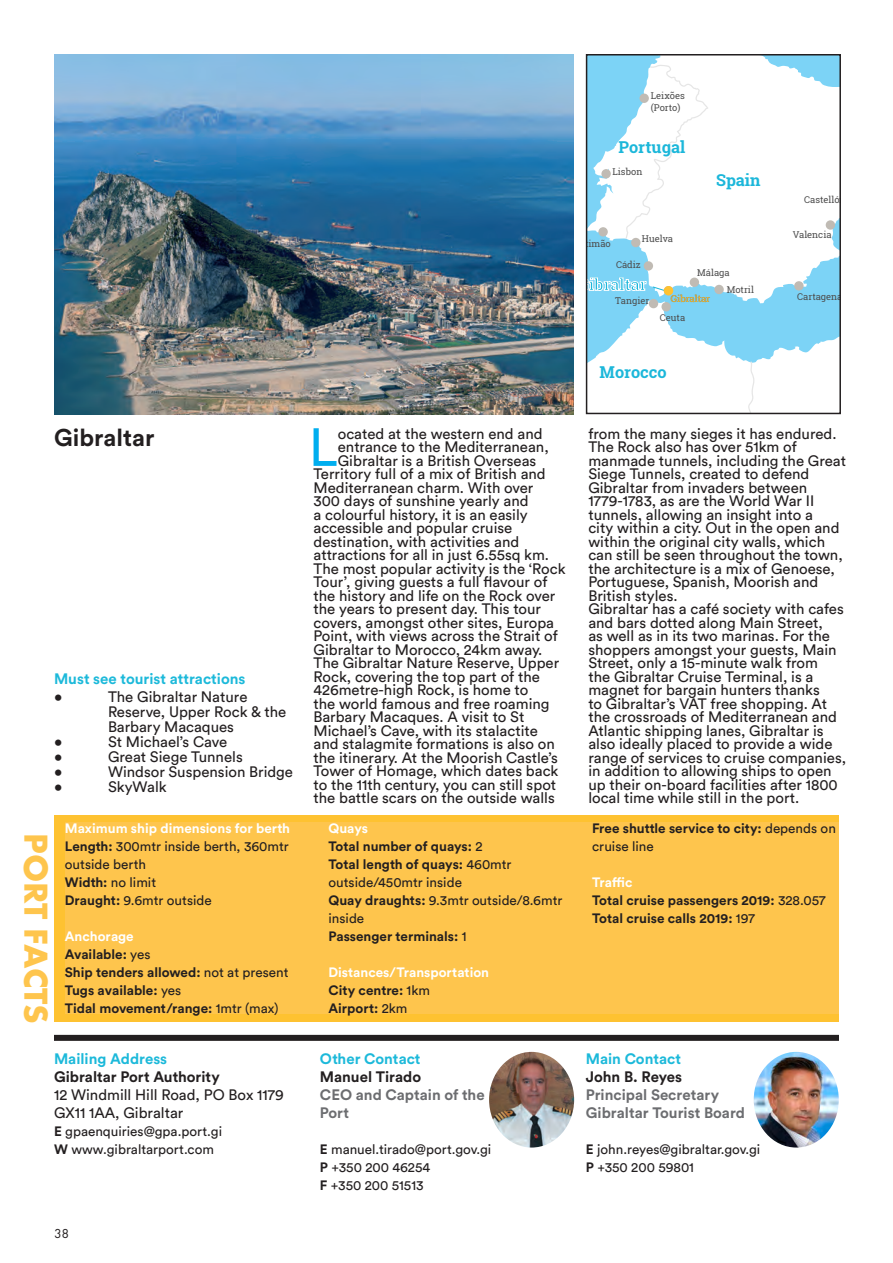
<style>
.page{position:relative;width:893px;height:1263px;background:#fff}
.page>*{position:absolute;margin:0;border:0;box-sizing:border-box;transform-origin:0 0}
.t1{font:53.1px "Circular Std";color:#00aeef}
.t2{font:700 34.5px "Futura TOT";color:#fec54d}
.t3{font:700 26.7px "Futura PT";color:#231f20}
.t4{font:700 24px "Circular Std";color:#231f20}
.t5{font:700 16.35px "Roboto Slab";color:#1cb7da}
.t6{font:15px/13.5px "Circular Std";color:#231f20}
.t7{font:700 15px "Circular Std";color:#1cb9da}
.t8{font:700 15px/18px "Circular Std";color:#6c6d70}
.t9{font:700 15px "Circular Std";color:#231f20}
.t10{font:13.5px/18px "Circular Std";color:#231f20}
.t11{font:700 13.5px/18px "Circular Std";color:#231f20}
.t12{font:700 13.5px "Circular Std";color:#fff}
.t13{font:13.5px "Futura TOT Boo";color:#231f20}
.t14{font:9.3px/11.2px "Roboto Slab";color:#4d4d4d}
.t15{font:9.3px "Roboto Slab";color:#fec231}
.s1{font-weight:700}
.s2{font-weight:400}
</style>
<div class="page">
<img style="left:54px;top:54px;width:519px;height:360px">
<div style="left:54px;top:815px;width:785px;height:207px;background:#fec231"></div>
<div style="left:65px;top:822px;width:774px;height:192px;background:#fec54d"></div>
<div style="left:54px;top:1035px;width:785px;height:6px;background:#231f20"></div>
<img style="left:489px;top:1052px;width:85px;height:95px">
<img style="left:754px;top:1052px;width:85px;height:95px">
<svg style="left:589px;top:57px;width:249px;height:324px"></svg>
<svg style="left:748px;top:361px;width:6px;height:50px"></svg>
<svg style="left:625px;top:65px;width:83px;height:174px"></svg>
<div style="left:649px;top:299px;width:9px;height:9px;background:#c0bbb4;border-radius:50%"></div>
<div style="left:601px;top:169px;width:10px;height:9px;background:#c0bbb4;border-radius:50%"></div>
<div style="left:598px;top:227px;width:10px;height:10px;background:#c0bbb4;border-radius:50%"></div>
<div style="left:631px;top:238px;width:9px;height:9px;background:#c0bbb4;border-radius:50%"></div>
<div style="left:714px;top:285px;width:10px;height:9px;background:#c0bbb4;border-radius:50%"></div>
<div style="left:794px;top:281px;width:10px;height:10px;background:#c0bbb4;border-radius:50%"></div>
<div style="left:826px;top:220px;width:9px;height:10px;background:#c0bbb4;border-radius:50%"></div>
<div style="left:690px;top:278px;width:9px;height:9px;background:#c0bbb4;border-radius:50%"></div>
<div style="left:661px;top:302px;width:10px;height:9px;background:#c0bbb4;border-radius:50%"></div>
<div style="left:644px;top:261px;width:9px;height:10px;background:#c0bbb4;border-radius:50%"></div>
<div style="left:639px;top:94px;width:10px;height:9px;background:#c0bbb4;border-radius:50%"></div>
<svg style="left:589px;top:278px;width:77px;height:14px"></svg>
<div style="left:664px;top:286px;width:9px;height:9px;background:#fec231;border-radius:50%"></div>
<svg style="left:664px;top:301px;width:7px;height:2px"></svg>
<div style="left:586px;top:54px;width:255px;height:360px;border:2px solid #231f20"></div>
<p class="t4" style="left:54px;top:422px;width:102px">Gibraltar</p>
<p class="t7" style="left:54px;top:669px;width:193px">Must see tourist attractions</p>
<p class="t6" style="left:54px;top:689px;width:10px">•</p>
<p class="t6" style="left:108px;top:689px;width:180px;line-height:15px">The Gibraltar Nature<br>Reserve, Upper Rock &amp; the<br>Barbary Macaques</p>
<p class="t6" style="left:54px;top:734px;width:10px">•</p>
<p class="t6" style="left:108px;top:734px;width:121px">St Michael’s Cave</p>
<p class="t6" style="left:54px;top:749px;width:10px">•</p>
<p class="t6" style="left:108px;top:749px;width:136px">Great Siege Tunnels</p>
<p class="t6" style="left:54px;top:764px;width:10px">•</p>
<p class="t6" style="left:108px;top:764px;width:187px">Windsor Suspension Bridge</p>
<p class="t6" style="left:54px;top:779px;width:10px">•</p>
<p class="t6" style="left:108px;top:779px;width:60px">SkyWalk</p>
<p class="t2" style="left:58px;top:833px;width:193px;rotate:90deg">PORT FACTS</p>
<p class="t12" style="left:65px;top:820px;width:227px">Maximum ship dimensions for berth</p>
<p class="t10" style="left:65px;top:837px;width:225px"><span class="s1">Length:</span> 300mtr inside berth, 360mtr outside berth</p>
<p class="t10" style="left:65px;top:873px;width:93px"><span class="s1">Width:</span> no limit</p>
<p class="t10" style="left:65px;top:891px;width:148px"><span class="s1">Draught:</span> 9.6mtr outside</p>
<p class="t12" style="left:65px;top:928px;width:70px">Anchorage</p>
<p class="t11" style="left:65px;top:945px;width:87px">Available: <span class="s2">yes</span></p>
<p class="t11" style="left:65px;top:963px;width:225px">Ship tenders allowed: <span class="s2">not at present</span></p>
<p class="t11" style="left:65px;top:981px;width:118px">Tugs available: <span class="s2">yes</span></p>
<p class="t11" style="left:65px;top:999px;width:215px">Tidal movement/range: <span class="s2">1mtr (max)</span></p>
<p class="t7" style="left:54px;top:1049px;width:115px">Mailing Address</p>
<p class="t9" style="left:54px;top:1067px;width:167px">Gibraltar Port Authority</p>
<p class="t6" style="left:54px;top:1088px;width:231px">12 Windmill Hill Road, PO Box 1179</p>
<p class="t6" style="left:54px;top:1106px;width:131px">GX11 1AA, Gibraltar</p>
<p class="t10" style="left:54px;top:1122px;width:170px"><span class="s1">E</span> gpaenquiries@gpa.port.gi</p>
<p class="t10" style="left:54px;top:1140px;width:162px"><span class="s1">W</span> www.gibraltarport.com</p>
<p class="t13" style="left:54px;top:1225px;width:17px">38</p>
<p class="t14" style="left:651px;top:90px;width:36px">Leixões (Porto)</p>
<p class="t5" style="left:619px;top:136px;width:68px">Portugal</p>
<p class="t14" style="left:612px;top:166px;width:31px">Lisbon</p>
<p class="t14" style="left:570px;top:238px;width:42px">Portimão</p>
<p class="t14" style="left:642px;top:233px;width:33px">Huelva</p>
<p class="t5" style="left:716px;top:169px;width:46px">Spain</p>
<p class="t14" style="left:616px;top:258px;width:26px">Cádiz</p>
<p class="t5" style="left:578px;top:273px;width:70px">Gibraltar</p>
<p class="t14" style="left:615px;top:294px;width:36px">Tangier</p>
<p class="t14" style="left:697px;top:266px;width:34px">Málaga</p>
<p class="t15" style="left:671px;top:293px;width:41px">Gibraltar</p>
<p class="t14" style="left:660px;top:311px;width:27px">Ceuta</p>
<p class="t14" style="left:727px;top:284px;width:29px">Motril</p>
<p class="t5" style="left:600px;top:361px;width:69px">Morocco</p>
<p class="t14" style="left:804px;top:194px;width:43px">Castellón</p>
<p class="t14" style="left:793px;top:229px;width:40px">Valencia</p>
<p class="t14" style="left:797px;top:291px;width:47px">Cartagena</p>
<p class="t1" style="left:309px;top:415px;width:31px">L</p>
<p class="t6" style="left:338px;top:427px;width:206px">ocated at the western end and</p>
<p class="t6" style="left:588px;top:427px;width:250px">from the many sieges it has endured.</p>
<p class="t6" style="left:588px;top:440px;width:259px">The Rock also has over 51km of manmade tunnels, including the Great Siege Tunnels, created to defend Gibraltar from invaders between 1779-1783, as are the World War II tunnels, allowing an insight into a<br>city within a city. Out in the open and within the original city walls, which can still be seen throughout the town, the architecture is a mix of Genoese, Portuguese, Spanish, Moorish and British styles.</p>
<p class="t6" style="left:588px;top:602px;width:259px">Gibraltar has a café society with cafes and bars dotted along Main Street,<br>as well as in its two marinas. For the shoppers amongst your guests, Main Street, only a 15-minute walk from<br>the Gibraltar Cruise Terminal, is a magnet for bargain hunters thanks<br>to Gibraltar’s VAT free shopping. At the crossroads of Mediterranean and Atlantic shipping lanes, Gibraltar is also ideally placed to provide a wide range of services to cruise companies, in addition to allowing ships to open up their on-board facilities after 1800 local time while still in the port.</p>
<p class="t6" style="left:338px;top:440px;width:212px">entrance to the Mediterranean,</p>
<p class="t6" style="left:338px;top:454px;width:200px">Gibraltar is a British Overseas</p>
<p class="t6" style="left:314px;top:467px;width:234px">Territory full of a mix of British and</p>
<p class="t6" style="left:314px;top:481px;width:221px">Mediterranean charm. With over</p>
<p class="t6" style="left:314px;top:494px;width:217px">300 days of sunshine yearly and</p>
<p class="t6" style="left:314px;top:508px;width:216px">a colourful history, it is an easily</p>
<p class="t6" style="left:314px;top:521px;width:200px">accessible and popular cruise</p>
<p class="t6" style="left:314px;top:535px;width:207px">destination, with activities and</p>
<p class="t6" style="left:314px;top:548px;width:237px">attractions for all in just 6.55sq km.</p>
<p class="t6" style="left:314px;top:562px;width:254px">The most popular activity is the ‘Rock Tour’, giving guests a full flavour of the history and life on the Rock over the years to present day. This tour covers, amongst other sites, Europa Point, with views across the Strait of Gibraltar to Morocco, 24km away.</p>
<p class="t6" style="left:314px;top:656px;width:247px">The Gibraltar Nature Reserve, Upper Rock, covering the top part of the 426metre-high Rock, is home to<br>the world famous and free roaming Barbary Macaques. A visit to St Michael’s Cave, with its stalactite and stalagmite formations is also on the itinerary. At the Moorish Castle’s Tower of Homage, which dates back to the 11th century, you can still spot the battle scars on the outside walls</p>
<p class="t3" style="left:568px;top:458px;width:141px">GIBRALTAR</p>
<p class="t12" style="left:328px;top:820px;width:41px">Quays</p>
<p class="t11" style="left:328px;top:837px;width:156px">Total number of quays: <span class="s2">2</span></p>
<p class="t10" style="left:328px;top:855px;width:184px"><span class="s1">Total length of quays:</span> 460mtr outside/450mtr inside</p>
<p class="t10" style="left:328px;top:891px;width:235px"><span class="s1">Quay draughts:</span> 9.3mtr outside/8.6mtr inside</p>
<p class="t11" style="left:328px;top:927px;width:139px">Passenger terminals: <span class="s2">1</span></p>
<p class="t12" style="left:328px;top:964px;width:162px">Distances/Transportation</p>
<p class="t11" style="left:328px;top:981px;width:103px">City centre: <span class="s2">1km</span></p>
<p class="t11" style="left:328px;top:999px;width:80px">Airport: <span class="s2">2km</span></p>
<p class="t7" style="left:320px;top:1049px;width:102px">Other Contact</p>
<p class="t9" style="left:320px;top:1067px;width:103px">Manuel Tirado</p>
<p class="t8" style="left:320px;top:1085px;width:166px">CEO and Captain of the<br>Port</p>
<p class="t10" style="left:320px;top:1140px;width:173px"><span class="s1">E</span> manuel.tirado@port.gov.gi</p>
<p class="t10" style="left:320px;top:1158px;width:112px"><span class="s1">P</span> +350 200 46254</p>
<p class="t10" style="left:320px;top:1176px;width:105px"><span class="s1">F</span> +350 200 51513</p>
<p class="t11" style="left:592px;top:819px;width:245px">Free shuttle service to city: <span class="s2">depends on cruise line</span></p>
<p class="t12" style="left:592px;top:874px;width:42px">Traffic</p>
<p class="t11" style="left:592px;top:891px;width:235px">Total cruise passengers 2019: <span class="s2">328.057</span></p>
<p class="t11" style="left:592px;top:909px;width:164px">Total cruise calls 2019: <span class="s2">197</span></p>
<p class="t7" style="left:586px;top:1049px;width:97px">Main Contact</p>
<p class="t9" style="left:586px;top:1067px;width:98px">John B. Reyes</p>
<p class="t8" style="left:586px;top:1085px;width:161px">Principal Secretary<br>Gibraltar Tourist Board</p>
<p class="t10" style="left:586px;top:1140px;width:176px"><span class="s1">E</span> john.reyes@gibraltar.gov.gi</p>
<p class="t10" style="left:586px;top:1158px;width:110px"><span class="s1">P</span> +350 200 59801</p>
</div>
